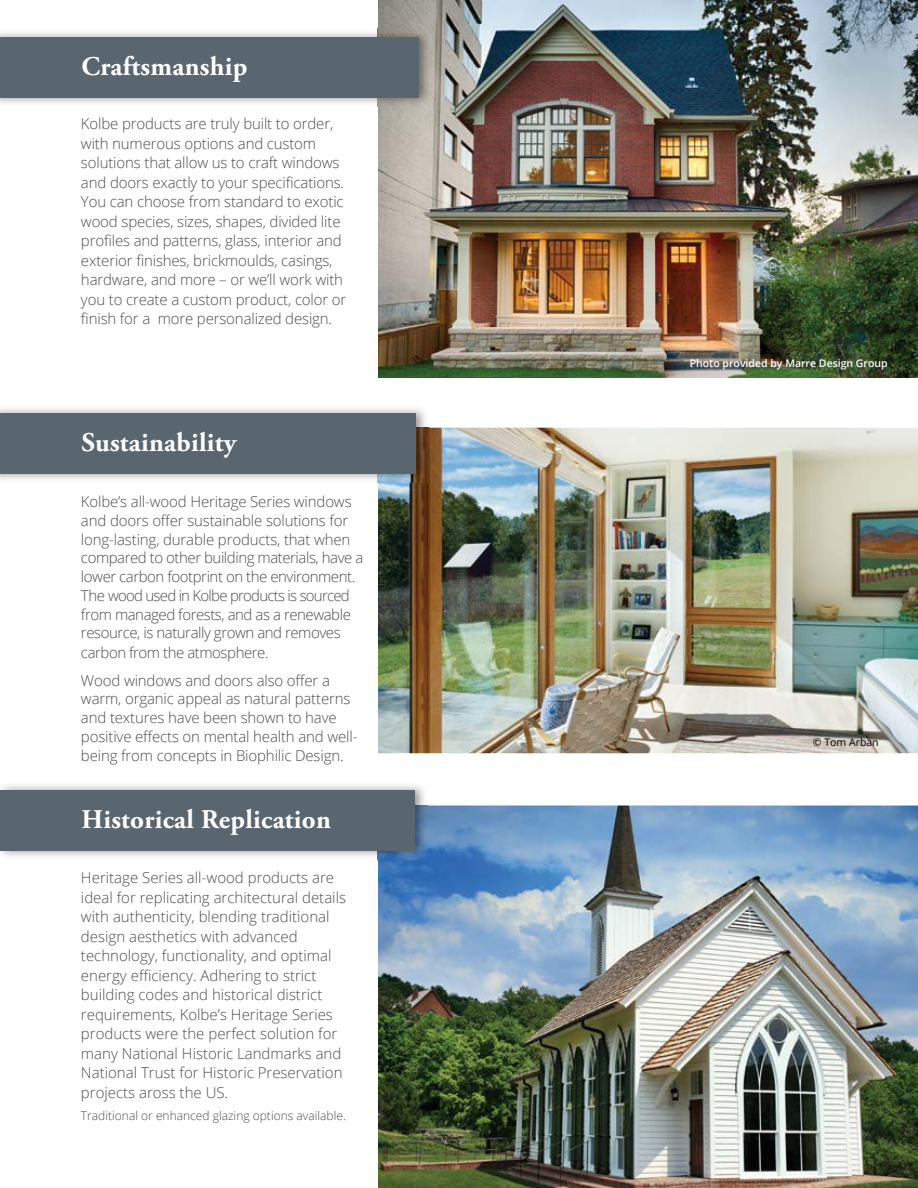
<style>
.page{position:relative;width:918px;height:1188px;background:#fff}
.page>*{position:absolute;margin:0;border:0;box-sizing:border-box;transform-origin:0 0}
.t1{font:700 27px "Adobe Garamond Pro";letter-spacing:.01em;color:#fff}
.t2{font:300 15px/19.5px "Open Sans";letter-spacing:-.01em;color:#4d4d4f}
.t3{font:300 15px/18.9px "Open Sans";letter-spacing:-.03em;color:#4d4d4f}
.t4{font:300 12px "Open Sans";color:#4d4d4f}
.t5{font:600 10.5px "Open Sans";color:#fff}
.t6{font:10.5px "Open Sans";color:#000}
</style>
<div class="page">
<img style="left:378px;top:806px;width:540px;height:382px">
<img style="left:378px;top:0;width:540px;height:378px">
<img style="left:0;top:28px;width:431px;height:78px">
<div style="left:0;top:37px;width:418px;height:61px;background:#596670"></div>
<img style="left:378px;top:428px;width:540px;height:325px">
<img style="left:0;top:408px;width:428px;height:74px">
<img style="left:378px;top:428px;width:50px;height:54px">
<div style="left:0;top:413px;width:415px;height:61px;background:#596670"></div>
<img style="left:1px;top:785px;width:427px;height:74px">
<img style="left:378px;top:806px;width:50px;height:53px">
<div style="left:0;top:790px;width:415px;height:61px;background:#596670"></div>
<h1 class="t1" style="left:82px;top:50px;width:167px">Craftsmanship</h1>
<p class="t2" style="left:81px;top:114px;width:267px">Kolbe products are truly built to order, with numerous options and custom solutions that allow us to craft windows and doors exactly to your specifications.<br>You can choose from standard to exotic wood species, sizes, shapes, divided lite profiles and patterns, glass, interior and exterior finishes, brickmoulds, casings, hardware, and more – or we’ll work with you to create a custom product, color or finish for a more personalized design.</p>
<h1 class="t1" style="left:82px;top:427px;width:156px">Sustainability</h1>
<p class="t3" style="left:81px;top:492px;width:284px">Kolbe’s all-wood Heritage Series windows and doors offer sustainable solutions for long-lasting, durable products, that when compared to other building materials, have a lower carbon footprint on the environment.<br>The wood used in Kolbe products is sourced from managed forests, and as a renewable resource, is naturally grown and removes carbon from the atmosphere.</p>
<p class="t2" style="left:81px;top:670px;width:278px;line-height:18.8px">Wood windows and doors also offer a warm, organic appeal as natural patterns and textures have been shown to have positive effects on mental health and well&shy;being from concepts in Biophilic Design.</p>
<h1 class="t1" style="left:82px;top:803px;width:251px">Historical Replication</h1>
<p class="t2" style="left:81px;top:868px;width:267px">Heritage Series all-wood products are ideal for replicating architectural details with authenticity, blending traditional design aesthetics with advanced technology, functionality, and optimal energy efficiency. Adhering to strict building codes and historical district requirements, Kolbe’s Heritage Series products were the perfect solution for many National Historic Landmarks and National Trust for Historic Preservation projects aross the US.</p>
<p class="t4" style="left:81px;top:1108px;width:266px">Traditional or enhanced glazing options available.</p>
<p class="t5" style="left:690px;top:356px;width:200px">Photo provided by Marre Design Group</p>
<p class="t6" style="left:813px;top:735px;width:67px">© Tom Arban</p>
</div>
